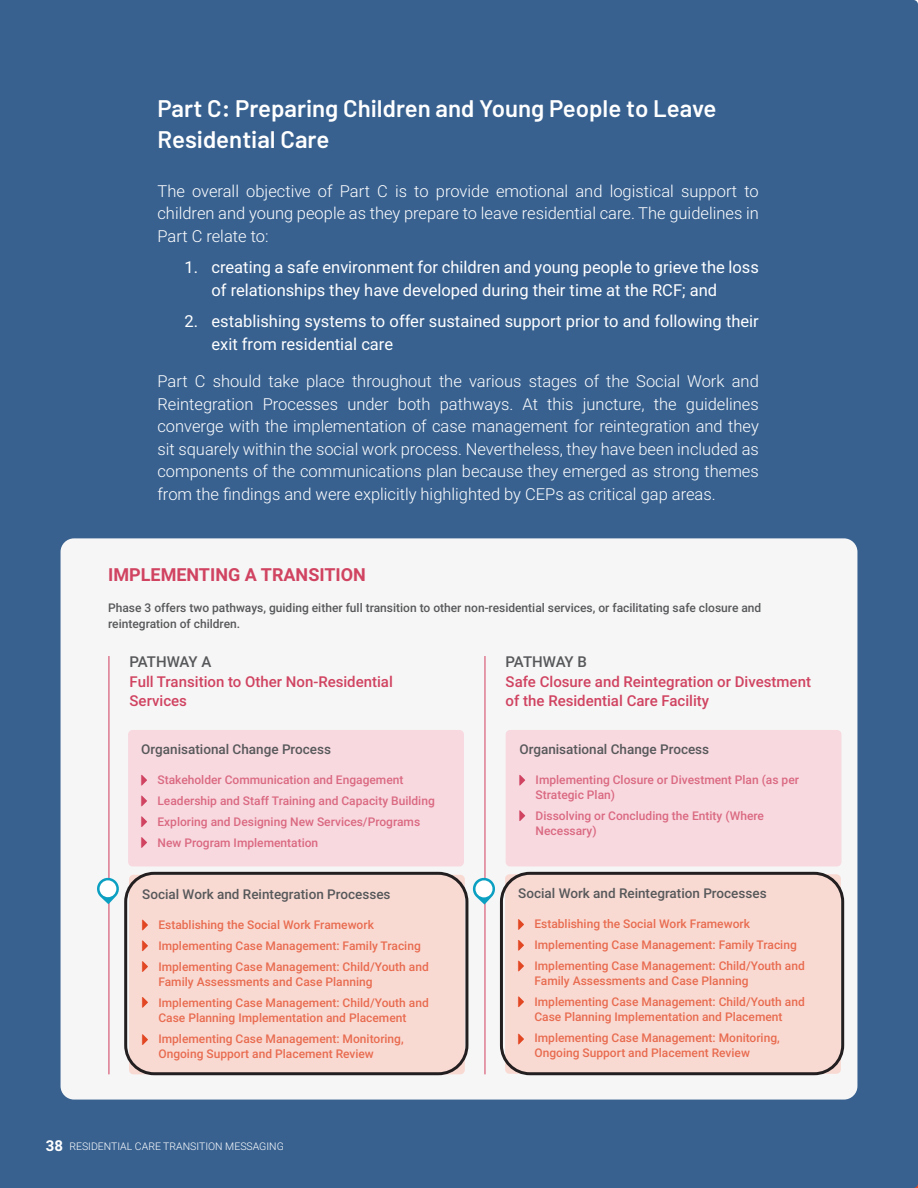
<style>
.page{position:relative;width:918px;height:1188px;background:#386190}
.page>*{position:absolute;margin:0;border:0;box-sizing:border-box;transform-origin:0 0}
.Paragraph_Style_2{font:600 24px/31.5px "Barlow";color:#fff}
.t1{font:700 18px "Roboto";color:#d04361}
.t2{font:300 16.5px/22.5px "Roboto";color:#fff;text-align:justify}
.t3{font:16.5px/22.5px "Roboto";color:#fff}
.t4{font:500 15px/19.5px "Roboto";color:#d04361}
.t5{font:500 15px "Roboto";letter-spacing:-.04em;color:#57585a}
.t6{font:700 15px "Roboto";color:#fff}
.t7{font:500 13.5px "Roboto";color:#57585a}
.t8{font:500 12px/15px "Roboto";color:#e86c50}
.t9{font:500 12px/15px "Roboto";color:#da6981}
.t10{font:500 12px/16.5px "Roboto";color:#57585a}
.t11{font:300 10.5px "Roboto";color:#fff}
</style>
<div class="page">
<div style="left:61px;top:538px;width:796px;height:562px;background:#f6f6f6;border-radius:14px"></div>
<hr style="left:108px;top:656px;width:2px;height:418px;background:#de7b90">
<hr style="left:484px;top:656px;width:2px;height:418px;background:#de7b90">
<div style="left:128px;top:730px;width:336px;height:136px;background:#f8d9e0;border-radius:4px"></div>
<div style="left:506px;top:730px;width:335px;height:136px;background:#f8d9e0;border-radius:4px"></div>
<svg style="left:141px;top:775px;width:6px;height:11px"></svg>
<svg style="left:141px;top:816px;width:6px;height:11px"></svg>
<svg style="left:141px;top:837px;width:6px;height:11px"></svg>
<svg style="left:141px;top:796px;width:6px;height:10px"></svg>
<svg style="left:519px;top:775px;width:6px;height:11px"></svg>
<svg style="left:519px;top:810px;width:6px;height:11px"></svg>
<div style="left:129px;top:875px;width:336px;height:199px;background:#f9dad3;border-radius:4px"></div>
<svg style="left:142px;top:920px;width:6px;height:10px"></svg>
<svg style="left:142px;top:961px;width:6px;height:11px"></svg>
<svg style="left:142px;top:997px;width:6px;height:11px"></svg>
<svg style="left:142px;top:940px;width:6px;height:11px"></svg>
<svg style="left:142px;top:1034px;width:6px;height:11px"></svg>
<div style="left:505px;top:874px;width:336px;height:200px;background:#f9dad3;border-radius:4px"></div>
<svg style="left:518px;top:919px;width:6px;height:11px"></svg>
<svg style="left:518px;top:961px;width:6px;height:10px"></svg>
<svg style="left:518px;top:996px;width:6px;height:11px"></svg>
<svg style="left:518px;top:940px;width:6px;height:11px"></svg>
<svg style="left:518px;top:1034px;width:6px;height:10px"></svg>
<div style="left:124px;top:872px;width:344px;height:203px;border:3px solid #231f20;border-radius:29px"></div>
<div style="left:500px;top:872px;width:344px;height:203px;border:3px solid #231f20;border-radius:29px"></div>
<svg style="left:97px;top:877px;width:22px;height:27px"></svg>
<div style="left:100px;top:880px;width:16px;height:17px;background:#fff;border-radius:50%"></div>
<svg style="left:472px;top:877px;width:23px;height:28px"></svg>
<div style="left:475px;top:880px;width:18px;height:17px;background:#fff;border-radius:50%"></div>
<p class="Paragraph_Style_2" style="left:158px;top:92px;width:561px">Part C: Preparing Children and Young People to Leave<br>Residential Care</p>
<p class="t2" style="left:158px;top:179px;width:603px">The overall objective of Part C is to provide emotional and logistical support to children and young people as they prepare to leave residential care. The guidelines in Part C relate to:</p>
<p class="t3" style="left:212px;top:256px;width:549px;text-indent:-27px">1. creating a safe environment for children and young people to grieve the loss of relationships they have developed during their time at the RCF; and</p>
<p class="t3" style="left:212px;top:310px;width:549px;text-indent:-27px">2. establishing systems to offer sustained support prior to and following their exit from residential care</p>
<p class="t2" style="left:158px;top:370px;width:603px">Part C should take place throughout the various stages of the Social Work and Reintegration Processes under both pathways. At this juncture, the guidelines converge with the implementation of case management for reintegration and they sit squarely within the social work process. Nevertheless, they have been included as components of the communications plan because they emerged as strong themes from the findings and were explicitly highlighted by CEPs as critical gap areas.</p>
<p class="t1" style="left:108px;top:562px;width:259px">IMPLEMENTING A TRANSITION</p>
<p class="t10" style="left:108px;top:599px;width:655px">Phase 3 offers two pathways, guiding either full transition to other non-residential services, or facilitating safe closure and reintegration of children.</p>
<p class="t5" style="left:130px;top:651px;width:83px">PATHWAY A</p>
<p class="t4" style="left:130px;top:671px;width:265px">Full Transition to Other Non-Residential<br>Services</p>
<p class="t5" style="left:506px;top:651px;width:83px">PATHWAY B</p>
<p class="t4" style="left:506px;top:671px;width:307px">Safe Closure and Reintegration or Divestment of the Residential Care Facility</p>
<p class="t7" style="left:141px;top:740px;width:191px">Organisational Change Process</p>
<p class="t9" style="left:158px;top:772px;width:248px">Stakeholder Communication and Engagement</p>
<p class="t9" style="left:158px;top:793px;width:279px">Leadership and Staff Training and Capacity Building</p>
<p class="t9" style="left:158px;top:814px;width:264px">Exploring and Designing New Services/Programs</p>
<p class="t9" style="left:158px;top:835px;width:162px">New Program Implementation</p>
<p class="t7" style="left:142px;top:885px;width:250px">Social Work and Reintegration Processes</p>
<p class="t8" style="left:158px;top:916px;width:217px">Establishing the Social Work Framework</p>
<p class="t8" style="left:158px;top:937px;width:264px">Implementing Case Management: Family Tracing</p>
<p class="t8" style="left:158px;top:958px;width:272px">Implementing Case Management: Child/Youth and<br>Family Assessments and Case Planning</p>
<p class="t8" style="left:158px;top:994px;width:272px">Implementing Case Management: Child/Youth and<br>Case Planning Implementation and Placement</p>
<p class="t8" style="left:158px;top:1030px;width:247px">Implementing Case Management: Monitoring,<br>Ongoing Support and Placement Review</p>
<p class="t6" style="left:46px;top:1135px;width:19px">38</p>
<p class="t11" style="left:69px;top:1139px;width:216px">RESIDENTIAL CARE TRANSITION MESSAGING</p>
<p class="t7" style="left:519px;top:740px;width:191px">Organisational Change Process</p>
<p class="t9" style="left:536px;top:772px;width:265px">Implementing Closure or Divestment Plan (as per<br>Strategic Plan)</p>
<p class="t9" style="left:536px;top:808px;width:230px">Dissolving or Concluding the Entity (Where<br>Necessary)</p>
<p class="t7" style="left:518px;top:884px;width:250px">Social Work and Reintegration Processes</p>
<p class="t8" style="left:534px;top:916px;width:217px">Establishing the Social Work Framework</p>
<p class="t8" style="left:534px;top:937px;width:264px">Implementing Case Management: Family Tracing</p>
<p class="t8" style="left:534px;top:958px;width:272px">Implementing Case Management: Child/Youth and<br>Family Assessments and Case Planning</p>
<p class="t8" style="left:534px;top:994px;width:272px">Implementing Case Management: Child/Youth and<br>Case Planning Implementation and Placement</p>
<p class="t8" style="left:534px;top:1030px;width:247px">Implementing Case Management: Monitoring,<br>Ongoing Support and Placement Review</p>
</div>
